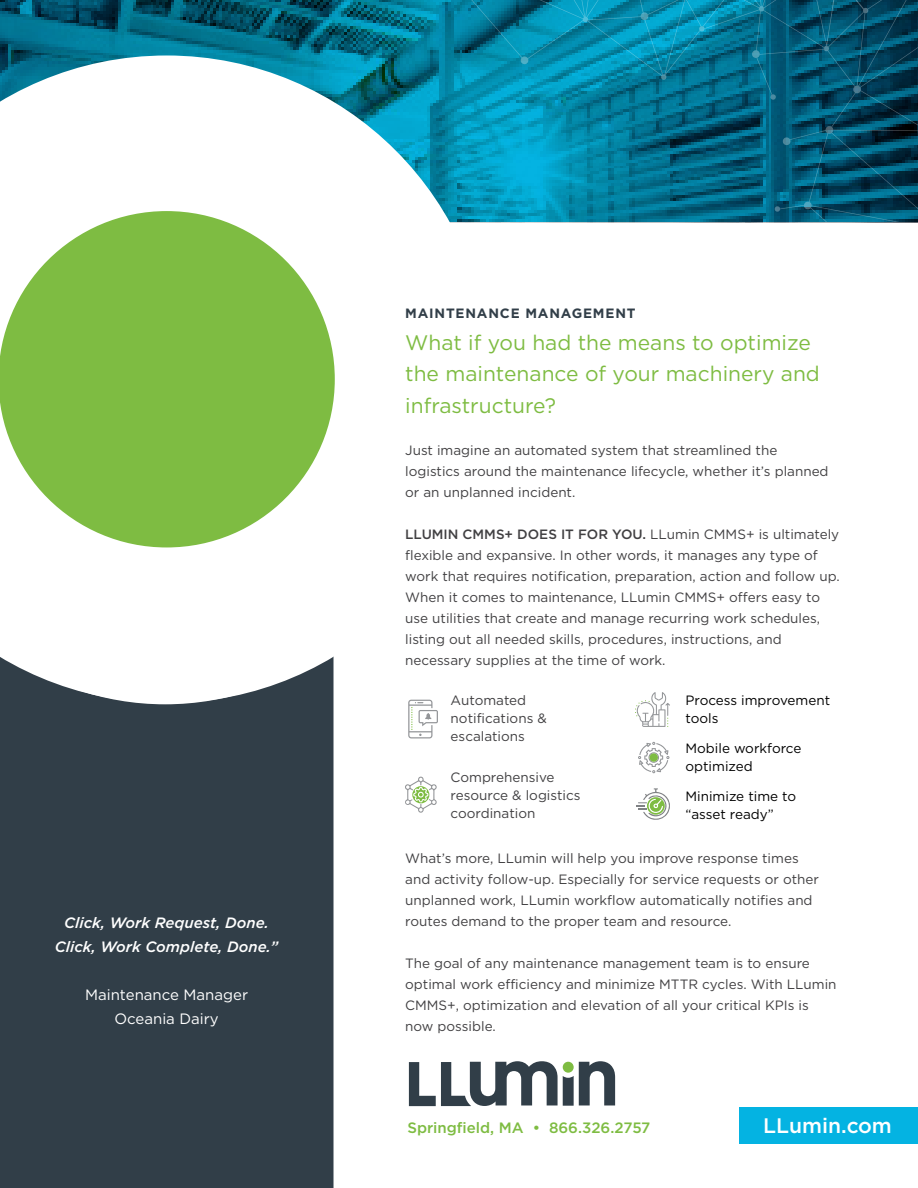
<style>
.page{position:relative;width:918px;height:1188px;background:#fff}
.page>*{position:absolute;margin:0;border:0;box-sizing:border-box;transform-origin:0 0}
.t1{font:21px/31.5px "Gotham";color:#7ebc42}
.t2{font:500 21px "Gotham";color:#fff}
.t3{font:italic 500 15px/24px "Gotham";color:#fff;text-align:center}
.t4{font:15px/24px "Gotham";color:#fff;text-align:center}
.t5{font:500 15px "Gotham";color:#7ebc42}
.t6{font:13.5px/21px "Gotham";color:#414042}
.t7{font:13.5px/18px "Gotham";color:#000}
.t8{font:700 13.5px "Gotham";letter-spacing:.06em;color:#313e48}
.s1{font-weight:500}
</style>
<div class="page">
<img style="left:0;top:0;width:448px;height:55px">
<svg style="left:448px;top:0;width:470px;height:222px;background:#036f8e"></svg>
<div style="left:0;top:703px;width:334px;height:485px;background:#313e48"></div>
<svg style="left:0;top:55px;width:490px;height:648px"></svg>
<svg style="left:0;top:211px;width:335px;height:336px;fill:#7ebc42"></svg>
<div style="left:739px;top:1108px;width:179px;height:36px;background:#04b3e2"></div>
<svg style="left:409px;top:1061px;width:206px;height:45px"></svg>
<svg style="left:405px;top:777px;width:32px;height:36px"></svg>
<svg style="left:636px;top:788px;width:34px;height:32px"></svg>
<svg style="left:408px;top:700px;width:30px;height:38px"></svg>
<svg style="left:635px;top:692px;width:35px;height:35px"></svg>
<svg style="left:638px;top:742px;width:31px;height:31px"></svg>
<div style="left:650px;top:753px;width:8px;height:9px;background:#7ebc42;border-radius:50%"></div>
<p class="t3" style="left:55px;top:911px;width:225px">Click, Work Request, Done.<br>Click, Work Complete, Done.”</p>
<p class="t4" style="left:85px;top:982px;width:165px">Maintenance Manager<br>Oceania Dairy</p>
<p class="t8" style="left:405px;top:304px;width:232px">MAINTENANCE MANAGEMENT</p>
<h1 class="t1" style="left:405px;top:326px;width:416px">What if you had the means to optimize the maintenance of your machinery and infrastructure?</h1>
<p class="t6" style="left:405px;top:439px;width:425px">Just imagine an automated system that streamlined the logistics around the maintenance lifecycle, whether it’s planned or an unplanned incident.</p>
<p class="t6" style="left:405px;top:523px;width:436px"><span class="s1">LLUMIN CMMS+ DOES IT FOR YOU.</span> LLumin CMMS+ is ultimately flexible and expansive. In other words, it manages any type of work that requires notification, preparation, action and follow up.<br>When it comes to maintenance, LLumin CMMS+ offers easy to use utilities that create and manage recurring work schedules, listing out all needed skills, procedures, instructions, and necessary supplies at the time of work.</p>
<p class="t6" style="left:451px;top:691px;width:98px;line-height:18px">Automated notifications &amp; escalations</p>
<p class="t6" style="left:451px;top:768px;width:131px;line-height:18px">Comprehensive resource &amp; logistics coordination</p>
<p class="t7" style="left:686px;top:691px;width:146px">Process improvement tools</p>
<p class="t7" style="left:686px;top:739px;width:117px">Mobile workforce optimized</p>
<p class="t7" style="left:686px;top:787px;width:112px">Minimize time to “asset ready”</p>
<p class="t6" style="left:405px;top:847px;width:415px">What’s more, LLumin will help you improve response times and activity follow-up. Especially for service requests or other unplanned work, LLumin workflow automatically notifies and routes demand to the proper team and resource.</p>
<p class="t6" style="left:405px;top:952px;width:433px">The goal of any maintenance management team is to ensure optimal work efficiency and minimize MTTR cycles. With LLumin CMMS+, optimization and elevation of all your critical KPIs is now possible.</p>
<p class="t5" style="left:407px;top:1118px;width:244px">Springfield, MA • 866.326.2757</p>
<h1 class="t2" style="left:763px;top:1112px;width:130px">LLumin.com</h1>
</div>
